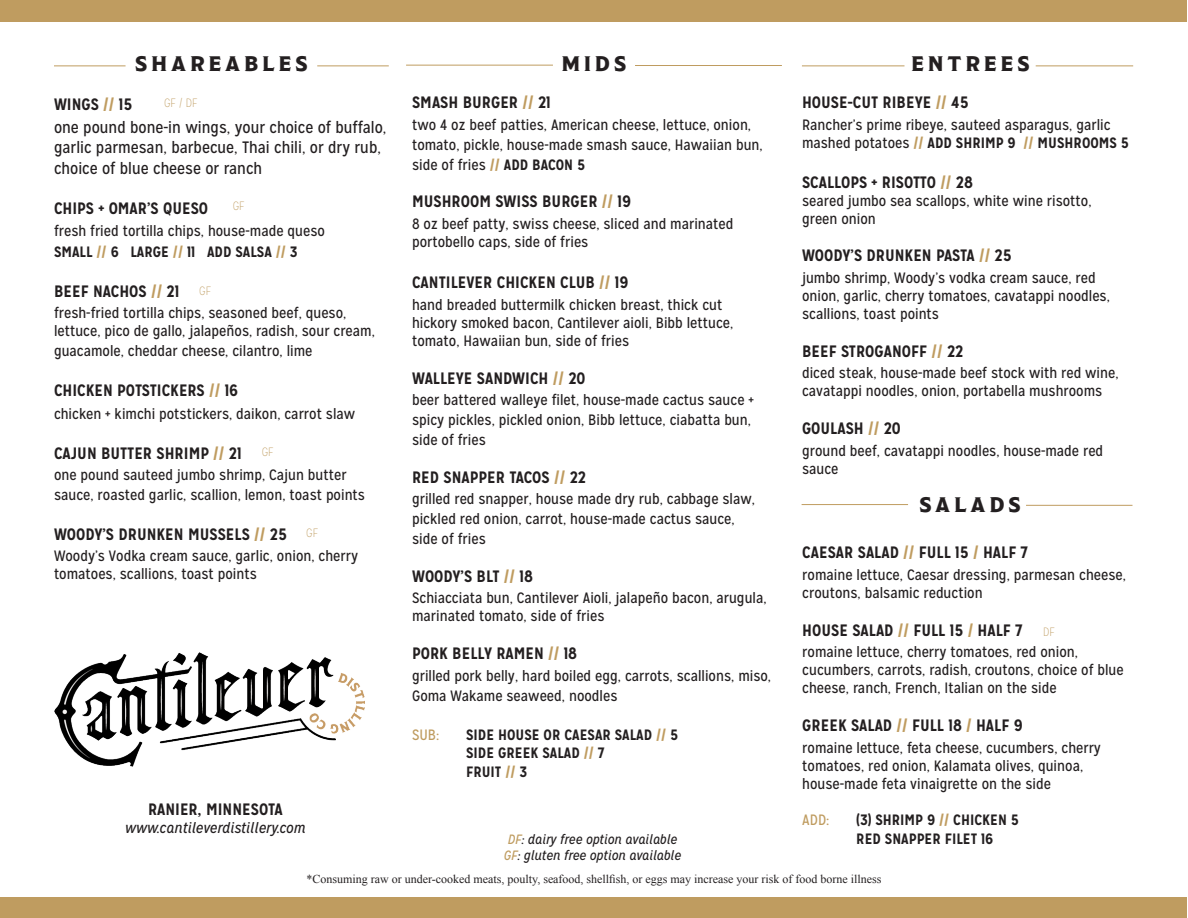
<style>
.page{position:relative;width:1188px;height:918px;background:#fff}
.page>*{position:absolute;margin:0;border:0;box-sizing:border-box;transform-origin:0 0}
.t1{font:21px "Modesto Poster";letter-spacing:.2em;color:#231f20}
.t2{font:700 16.5px "Mission Gothic";color:#231f20}
.t3{font:16.5px/19.8px "Mission Gothic";color:#231f20}
.t4{font:15px/18px "Mission Gothic";color:#231f20}
.t5{font:700 15px "Mission Gothic";color:#231f20}
.t6{font:italic 15px "Mission Gothic";color:#231f20}
.t7{font:15px "Mission Gothic";color:#bf9c60}
.t8{font:italic 13.5px "Mission Gothic";color:#231f20}
.t9{font:12px "Times New Roman";color:#231f20}
.t10{font:100 12px "Mission Gothic";color:#bf9c60}
.s1{color:#bf9c60}
.s2{font-weight:700;color:#bf9c60}
.s3{font-weight:700}
</style>
<div class="page">
<div style="left:1px;top:1px;width:1186px;height:21px;background:#bf9c60"></div>
<div style="left:1px;top:897px;width:1186px;height:21px;background:#bf9c60"></div>
<hr style="left:317px;top:66px;width:72px;height:1px;background:#bf9c60">
<hr style="left:54px;top:66px;width:72px;height:1px;background:#bf9c60">
<hr style="left:635px;top:65px;width:147px;height:1px;background:#bf9c60">
<hr style="left:406px;top:65px;width:147px;height:1px;background:#bf9c60">
<hr style="left:802px;top:66px;width:103px;height:1px;background:#bf9c60">
<hr style="left:1036px;top:66px;width:97px;height:1px;background:#bf9c60">
<hr style="left:802px;top:504px;width:106px;height:1px;background:#bf9c60">
<img style="left:54px;top:653px;width:311px;height:114px">
<hr style="left:1026px;top:505px;width:107px;height:1px;background:#bf9c60">
<p class="t1" style="left:911px;top:53px;width:120px">ENTREES</p>
<p class="t2" style="left:802px;top:92px;width:168px">HOUSE-CUT RIBEYE <span class="s1">//</span> 45</p>
<p class="t4" style="left:802px;top:116px;width:329px">Rancher’s prime ribeye, sauteed asparagus, garlic mashed potatoes <span class="s2">//</span> <span class="s3">ADD SHRIMP 9</span> <span class="s2">//</span> <span class="s3">MUSHROOMS 5</span></p>
<p class="t2" style="left:802px;top:172px;width:172px">SCALLOPS + RISOTTO <span class="s1">//</span> 28</p>
<p class="t4" style="left:802px;top:192px;width:291px">seared jumbo sea scallops, white wine risotto,</p>
<p class="t4" style="left:802px;top:210px;width:75px">green onion</p>
<p class="t2" style="left:802px;top:245px;width:211px">WOODY’S DRUNKEN PASTA <span class="s1">//</span> 25</p>
<p class="t4" style="left:802px;top:269px;width:309px">jumbo shrimp, Woody’s vodka cream sauce, red onion, garlic, cherry tomatoes, cavatappi noodles, scallions, toast points</p>
<p class="t2" style="left:802px;top:341px;width:163px">BEEF STROGANOFF <span class="s1">//</span> 22</p>
<p class="t4" style="left:802px;top:364px;width:318px">diced steak, house-made beef stock with red wine, cavatappi noodles, onion, portabella mushrooms</p>
<p class="t2" style="left:802px;top:418px;width:100px">GOULASH <span class="s1">//</span> 20</p>
<p class="t4" style="left:802px;top:442px;width:303px">ground beef, cavatappi noodles, house-made red sauce</p>
<p class="t1" style="left:919px;top:494px;width:103px">SALADS</p>
<p class="t2" style="left:802px;top:542px;width:227px">CAESAR SALAD <span class="s1">//</span> FULL 15 <span class="s1">/</span> HALF 7</p>
<p class="t4" style="left:802px;top:566px;width:325px">romaine lettuce, Caesar dressing, parmesan cheese, croutons, balsamic reduction</p>
<p class="t2" style="left:802px;top:620px;width:221px">HOUSE SALAD <span class="s1">//</span> FULL 15 <span class="s1">/</span> HALF 7</p>
<p class="t4" style="left:802px;top:643px;width:277px">romaine lettuce, cherry tomatoes, red onion,</p>
<p class="t4" style="left:802px;top:661px;width:323px">cucumbers, carrots, radish, croutons, choice of blue cheese, ranch, French, Italian on the side</p>
<p class="t2" style="left:802px;top:715px;width:222px">GREEK SALAD <span class="s1">//</span> FULL 18 <span class="s1">/</span> HALF 9</p>
<p class="t4" style="left:802px;top:739px;width:300px">romaine lettuce, feta cheese, cucumbers, cherry tomatoes, red onion, Kalamata olives, quinoa,</p>
<p class="t4" style="left:802px;top:775px;width:250px">house-made feta vinaigrette on the side</p>
<p class="t7" style="left:802px;top:810px;width:29px">ADD:</p>
<p class="t5" style="left:856px;top:810px;width:164px">(3) SHRIMP 9 <span class="s1">//</span> CHICKEN 5</p>
<p class="t5" style="left:856px;top:830px;width:139px">RED SNAPPER FILET 16</p>
<p class="t1" style="left:135px;top:53px;width:174px">SHAREABLES</p>
<p class="t1" style="left:562px;top:53px;width:66px">MIDS</p>
<p class="t2" style="left:412px;top:92px;width:140px">SMASH BURGER <span class="s1">//</span> 21</p>
<p class="t4" style="left:412px;top:115px;width:352px;line-height:19.8px">two 4 oz beef patties, American cheese, lettuce, onion, tomato, pickle, house-made smash sauce, Hawaiian bun, side of fries <span class="s2">//</span> <span class="s3">ADD BACON 5</span></p>
<p class="t2" style="left:412px;top:191px;width:221px">MUSHROOM SWISS BURGER <span class="s1">//</span> 19</p>
<p class="t4" style="left:412px;top:215px;width:323px">8 oz beef patty, swiss cheese, sliced and marinated</p>
<p class="t4" style="left:412px;top:233px;width:178px">portobello caps, side of fries</p>
<p class="t2" style="left:412px;top:272px;width:218px">CANTILEVER CHICKEN CLUB <span class="s1">//</span> 19</p>
<p class="t4" style="left:412px;top:296px;width:312px">hand breaded buttermilk chicken breast, thick cut</p>
<p class="t4" style="left:412px;top:314px;width:323px">hickory smoked bacon, Cantilever aioli, Bibb lettuce,</p>
<p class="t4" style="left:412px;top:332px;width:219px">tomato, Hawaiian bun, side of fries</p>
<p class="t2" style="left:412px;top:368px;width:175px">WALLEYE SANDWICH <span class="s1">//</span> 20</p>
<p class="t4" style="left:412px;top:391px;width:343px;line-height:19.8px">beer battered walleye filet, house-made cactus sauce + spicy pickles, pickled onion, Bibb lettuce, ciabatta bun, side of fries</p>
<p class="t2" style="left:412px;top:467px;width:176px">RED SNAPPER TACOS <span class="s1">//</span> 22</p>
<p class="t4" style="left:412px;top:490px;width:345px;line-height:19.8px">grilled red snapper, house made dry rub, cabbage slaw, pickled red onion, carrot, house-made cactus sauce,</p>
<p class="t4" style="left:412px;top:530px;width:75px">side of fries</p>
<p class="t2" style="left:412px;top:566px;width:122px">WOODY’S BLT <span class="s1">//</span> 18</p>
<p class="t4" style="left:412px;top:589px;width:356px">Schiacciata bun, Cantilever Aioli, jalapeño bacon, arugula,</p>
<p class="t4" style="left:412px;top:607px;width:194px">marinated tomato, side of fries</p>
<p class="t2" style="left:412px;top:643px;width:167px">PORK BELLY RAMEN <span class="s1">//</span> 18</p>
<p class="t4" style="left:412px;top:666px;width:361px;line-height:19.8px">grilled pork belly, hard boiled egg, carrots, scallions, miso,<br>Goma Wakame seaweed, noodles</p>
<p class="t7" style="left:412px;top:725px;width:29px">SUB:</p>
<p class="t5" style="left:466px;top:725px;width:214px">SIDE HOUSE OR CAESAR SALAD <span class="s1">//</span> 5</p>
<p class="t5" style="left:466px;top:743px;width:140px">SIDE GREEK SALAD <span class="s1">//</span> 7</p>
<p class="t5" style="left:466px;top:763px;width:63px">FRUIT <span class="s1">//</span> 3</p>
<p class="t2" style="left:54px;top:94px;width:80px">WINGS <span class="s1">//</span> 15</p>
<p class="t3" style="left:54px;top:118px;width:334px">one pound bone-in wings, your choice of buffalo, garlic parmesan, barbecue, Thai chili, or dry rub,</p>
<p class="t3" style="left:54px;top:159px;width:210px">choice of blue cheese or ranch</p>
<p class="t2" style="left:54px;top:198px;width:156px">CHIPS + OMAR’S QUESO</p>
<p class="t4" style="left:54px;top:222px;width:272px">fresh fried tortilla chips, house-made queso</p>
<p class="t5" style="left:54px;top:243px;width:245px">SMALL <span class="s1">//</span> 6 LARGE <span class="s1">//</span> 11 ADD SALSA <span class="s1">//</span> 3</p>
<p class="t2" style="left:54px;top:281px;width:127px">BEEF NACHOS <span class="s1">//</span> 21</p>
<p class="t4" style="left:54px;top:304px;width:294px">fresh-fried tortilla chips, seasoned beef, queso,</p>
<p class="t4" style="left:54px;top:321px;width:322px;line-height:19.8px">lettuce, pico de gallo, jalapeños, radish, sour cream, guacamole, cheddar cheese, cilantro, lime</p>
<p class="t2" style="left:54px;top:380px;width:186px">CHICKEN POTSTICKERS <span class="s1">//</span> 16</p>
<p class="t4" style="left:54px;top:405px;width:303px">chicken + kimchi potstickers, daikon, carrot slaw</p>
<p class="t2" style="left:54px;top:443px;width:189px">CAJUN BUTTER SHRIMP <span class="s1">//</span> 21</p>
<p class="t4" style="left:54px;top:465px;width:312px;line-height:19.8px">one pound sauteed jumbo shrimp, Cajun butter sauce, roasted garlic, scallion, lemon, toast points</p>
<p class="t2" style="left:54px;top:524px;width:235px">WOODY’S DRUNKEN MUSSELS <span class="s1">//</span> 25</p>
<p class="t4" style="left:54px;top:547px;width:306px">Woody’s Vodka cream sauce, garlic, onion, cherry tomatoes, scallions, toast points</p>
<p class="t10" style="left:164px;top:96px;width:35px">GF / DF</p>
<p class="t10" style="left:233px;top:199px;width:14px">GF</p>
<p class="t10" style="left:199px;top:284px;width:14px">GF</p>
<p class="t10" style="left:262px;top:445px;width:14px">GF</p>
<p class="t10" style="left:306px;top:526px;width:14px">GF</p>
<p class="t10" style="left:1043px;top:625px;width:13px">DF</p>
<p class="t2" style="left:148px;top:799px;width:136px">RANIER, MINNESOTA</p>
<p class="t6" style="left:125px;top:819px;width:182px">www.cantileverdistillery.com</p>
<p class="t8" style="left:508px;top:831px;width:171px"><span class="s1">DF</span>: dairy free option available</p>
<p class="t8" style="left:504px;top:847px;width:179px"><span class="s1">GF</span>: gluten free option available</p>
<p class="t9" style="left:306px;top:871px;width:577px">*Consuming raw or under-cooked meats, poulty, seafood, shellfish, or eggs may increase your risk of food borne illness</p>
</div>
